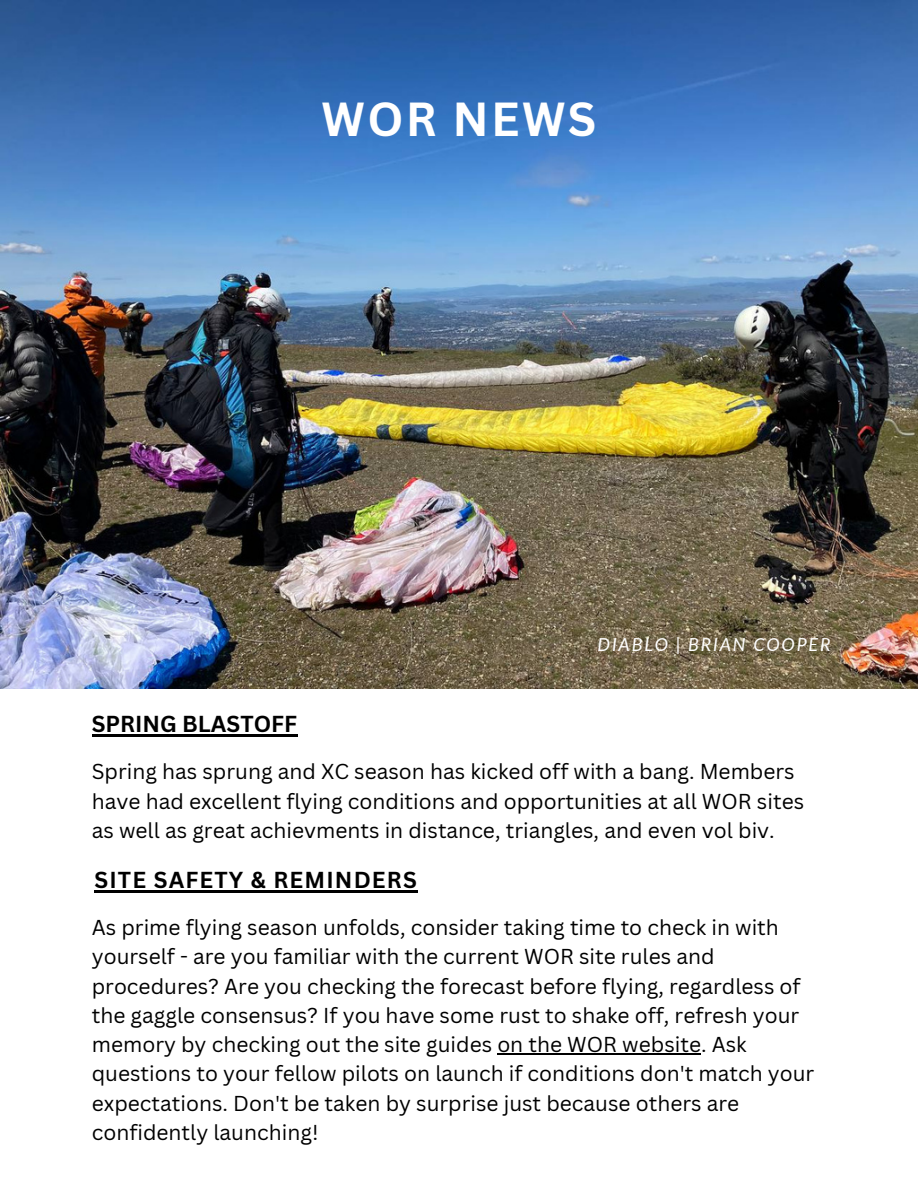
<style>
.page{position:relative;width:918px;height:1188px;background:#fff}
.page>*{position:absolute;margin:0;border:0;box-sizing:border-box;transform-origin:0 0}
.t1{font:700 46.5px "Canva Sans";letter-spacing:.05em;color:#fff}
.t2{font:700 22.5px "Canva Sans";letter-spacing:.05em;color:#000}
.t3{font:700 22.5px "Canva Sans";color:#000}
.t4{font:21px/29.2px "Canva Sans";color:#000}
.t5{font:italic 18px "Lato";letter-spacing:.1em;color:#fff}
</style>
<div class="page">
<img style="left:0;top:0;width:918px;height:689px">
<hr style="left:92px;top:734px;width:205px;height:3px;background:#000">
<hr style="left:95px;top:890px;width:323px;height:2px;background:#000">
<hr style="left:497px;top:1053px;width:204px;height:1px;background:#000">
<h1 class="t1" style="left:322px;top:86px;width:276px">WOR NEWS</h1>
<p class="t3" style="left:92px;top:708px;width:207px">SPRING BLASTOFF</p>
<p class="t5" style="left:598px;top:633px;width:234px">DIABLO | BRIAN COOPER</p>
<p class="t4" style="left:92px;top:757px;width:714px">Spring has sprung and XC season has kicked off with a bang. Members have had excellent flying conditions and opportunities at all WOR sites as well as great achievments in distance, triangles, and even vol biv.</p>
<p class="t2" style="left:95px;top:864px;width:324px">SITE SAFETY &amp; REMINDERS</p>
<p class="t4" style="left:92px;top:912px;width:724px">As prime flying season unfolds, consider taking time to check in with yourself - are you familiar with the current WOR site rules and procedures? Are you checking the forecast before flying, regardless of the gaggle consensus? If you have some rust to shake off, refresh your memory by checking out the site guides on the WOR website. Ask questions to your fellow pilots on launch if conditions don't match your expectations. Don't be taken by surprise just because others are confidently launching!</p>
</div>
